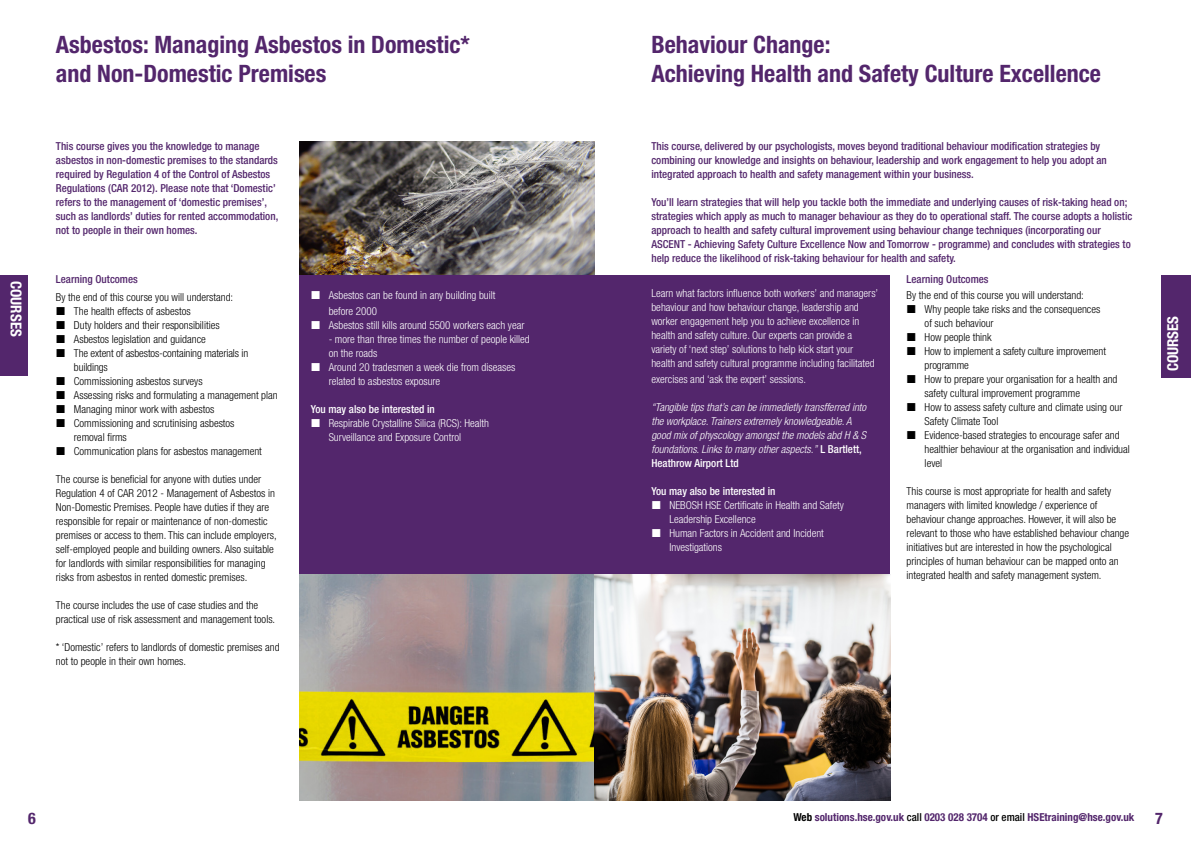
<style>
.page{position:relative;width:1191px;height:842px;background:#fff}
.page>*{position:absolute;margin:0;border:0;box-sizing:border-box;transform-origin:0 0}
.Course_Title{font:700 condensed 24px "Helvetica Neue LT Std";color:#53266c}
.t1{font:700 condensed 16px "Helvetica Neue LT Std";color:#53266c}
.t2{font:700 condensed 15px "Helvetica Neue LT Std";color:#fff}
.Course_Body_Text{font:300 condensed 11px/14px "Helvetica Neue LT Std";color:#000}
.Course_Body_Text_hea{font:500 condensed 11px/14px "Helvetica Neue LT Std";color:#53266c}
.Course_Body_Text-2{font:300 condensed 11px/14px "Helvetica Neue LT Std";color:#fff}
.Course_Body_Text-3{font:italic 300 condensed 11px/14px "Helvetica Neue LT Std";color:#fff}
.Course_Body_Text_hea-2{font:300 condensed 11px/14px "Helvetica Neue LT Std";color:#000}
.t3{font:700 condensed 11px "Helvetica Neue LT Std";color:#53266c}
.Course_Body_Text_hea-3{font:500 condensed 11px "Helvetica Neue LT Std";color:#fff}
.s1{font-weight:500;font-style:normal}
.s2{color:#000}
.s3{font-weight:500;color:#000}
</style>
<div class="page">
<div style="left:299px;top:275px;width:295px;height:300px;background:#53266c"></div>
<div style="left:594px;top:275px;width:296px;height:300px;background:#53266c"></div>
<img style="left:299px;top:142px;width:295px;height:133px">
<img style="left:299px;top:575px;width:591px;height:225px">
<div style="left:0;top:275px;width:28px;height:101px;background:#53266c"></div>
<div style="left:1161px;top:275px;width:30px;height:102px;background:#53266c"></div>
<p class="t2" style="left:25px;top:281px;width:57px;rotate:90deg">COURSES</p>
<p class="Course_Title" style="left:56px;top:30px;width:415px">Asbestos: Managing Asbestos in Domestic*</p>
<p class="Course_Title" style="left:56px;top:59px;width:272px">and Non-Domestic Premises</p>
<p class="Course_Body_Text_hea" style="left:56px;top:139px;width:224px">This course gives you the knowledge to manage asbestos in non-domestic premises to the standards required by Regulation 4 of the Control of Asbestos Regulations (CAR 2012). Please note that ‘Domestic’ refers to the management of ‘domestic premises’, such as landlords’ duties for rented accommodation, not to people in their own homes.</p>
<p class="Course_Body_Text_hea" style="left:56px;top:272px;width:83px">Learning Outcomes</p>
<p class="Course_Body_Text" style="left:56px;top:290px;width:179px">By the end of this course you will understand:</p>
<p class="Course_Body_Text" style="left:74px;top:304px;width:118px">The health effects of asbestos</p>
<p class="Course_Body_Text" style="left:74px;top:318px;width:147px">Duty holders and their responsibilities</p>
<p class="Course_Body_Text" style="left:74px;top:332px;width:133px">Asbestos legislation and guidance</p>
<p class="Course_Body_Text" style="left:74px;top:346px;width:176px">The extent of asbestos-containing materials in buildings</p>
<p class="Course_Body_Text" style="left:74px;top:374px;width:130px">Commissioning asbestos surveys</p>
<p class="Course_Body_Text" style="left:74px;top:388px;width:205px">Assessing risks and formulating a management plan</p>
<p class="Course_Body_Text" style="left:74px;top:402px;width:142px">Managing minor work with asbestos</p>
<p class="Course_Body_Text" style="left:74px;top:416px;width:162px">Commissioning and scrutinising asbestos removal firms</p>
<p class="Course_Body_Text" style="left:74px;top:444px;width:189px">Communication plans for asbestos management</p>
<p class="Course_Body_Text" style="left:56px;top:472px;width:222px">The course is beneficial for anyone with duties under Regulation 4 of CAR 2012 - Management of Asbestos in Non-Domestic Premises. People have duties if they are responsible for repair or maintenance of non-domestic premises or access to them. This can include employers, self-employed people and building owners. Also suitable for landlords with similar responsibilities for managing risks from asbestos in rented domestic premises.</p>
<p class="Course_Body_Text_hea-2" style="left:56px;top:598px;width:221px">The course includes the use of case studies and the practical use of risk assessment and management tools.</p>
<p class="Course_Body_Text" style="left:56px;top:640px;width:225px">* ‘Domestic’ refers to landlords of domestic premises and not to people in their own homes.</p>
<p class="Course_Body_Text-2" style="left:329px;top:287px;width:168px;line-height:16px">Asbestos can be found in any building built before 2000</p>
<p class="Course_Body_Text-2" style="left:329px;top:318px;width:197px">Asbestos still kills around 5500 workers each year</p>
<p class="Course_Body_Text-2" style="left:329px;top:332px;width:203px">- more than three times the number of people killed on the roads</p>
<p class="Course_Body_Text-2" style="left:329px;top:360px;width:188px">Around 20 tradesmen a week die from diseases related to asbestos exposure</p>
<p class="Course_Body_Text_hea-3" style="left:311px;top:402px;width:126px">You may also be interested in</p>
<p class="Course_Body_Text-2" style="left:329px;top:416px;width:162px">Respirable Crystalline Silica (RCS): Health<br>Surveillance and Exposure Control</p>
<p class="Course_Title" style="left:651px;top:30px;width:180px">Behaviour Change:</p>
<p class="Course_Title" style="left:651px;top:59px;width:451px">Achieving Health and Safety Culture Excellence</p>
<p class="Course_Body_Text_hea" style="left:651px;top:139px;width:457px">This course, delivered by our psychologists, moves beyond traditional behaviour modification strategies by combining our knowledge and insights on behaviour, leadership and work engagement to help you adopt an integrated approach to health and safety management within your business.</p>
<p class="Course_Body_Text_hea" style="left:651px;top:195px;width:482px">You’ll learn strategies that will help you tackle both the immediate and underlying causes of risk-taking head on; strategies which apply as much to manager behaviour as they do to operational staff. The course adopts a holistic approach to health and safety cultural improvement using behaviour change techniques (incorporating our ASCENT - Achieving Safety Culture Excellence Now and Tomorrow - programme) and concludes with strategies to help reduce the likelihood of risk-taking behaviour for health and safety.</p>
<p class="Course_Body_Text-2" style="left:651px;top:286px;width:228px">Learn what factors influence both workers’ and managers’ behaviour and how behaviour change, leadership and worker engagement help you to achieve excellence in health and safety culture. Our experts can provide a variety of ‘next step’ solutions to help kick start your health and safety cultural programme including facilitated</p>
<p class="Course_Body_Text-2" style="left:651px;top:372px;width:156px">exercises and ‘ask the expert’ sessions.</p>
<p class="Course_Body_Text-3" style="left:651px;top:400px;width:216px">“Tangible tips that’s can be immedietly transfferred into the workplace. Trainers extremely knowledgeable. A good mix of physcology amongst the models abd H &amp; S foundations. Links to many other aspects.” <span class="s1">L Bartlett, Heathrow Airport Ltd</span></p>
<p class="Course_Body_Text_hea-3" style="left:651px;top:484px;width:126px">You may also be interested in</p>
<p class="Course_Body_Text-2" style="left:669px;top:498px;width:176px">NEBOSH HSE Certificate in Health and Safety<br>Leadership Excellence</p>
<p class="Course_Body_Text-2" style="left:669px;top:526px;width:156px">Human Factors in Accident and Incident<br>Investigations</p>
<p class="Course_Body_Text_hea" style="left:906px;top:272px;width:83px">Learning Outcomes</p>
<p class="Course_Body_Text" style="left:906px;top:288px;width:179px">By the end of this course you will understand:</p>
<p class="Course_Body_Text" style="left:924px;top:302px;width:177px">Why people take risks and the consequences of such behaviour</p>
<p class="Course_Body_Text" style="left:924px;top:330px;width:68px">How people think</p>
<p class="Course_Body_Text" style="left:924px;top:344px;width:183px">How to implement a safety culture improvement programme</p>
<p class="Course_Body_Text" style="left:924px;top:372px;width:194px">How to prepare your organisation for a health and safety cultural improvement programme</p>
<p class="Course_Body_Text" style="left:924px;top:400px;width:199px">How to assess safety culture and climate using our<br>Safety Climate Tool</p>
<p class="Course_Body_Text" style="left:924px;top:428px;width:207px">Evidence-based strategies to encourage safer and healthier behaviour at the organisation and individual level</p>
<p class="Course_Body_Text" style="left:906px;top:484px;width:224px">This course is most appropriate for health and safety managers with limited knowledge / experience of behaviour change approaches. However, it will also be relevant to those who have established behaviour change initiatives but are interested in how the psychological principles of human behaviour can be mapped onto an integrated health and safety management system.</p>
<p class="t2" style="left:1163px;top:371px;width:57px;rotate:-90deg">COURSES</p>
<h2 class="t1" style="left:28px;top:809px;width:9px">6</h2>
<p class="t3" style="left:793px;top:810px;width:342px"><span class="s2">Web</span> solutions.hse.gov.uk <span class="s3">call</span> 0203 028 3704 <span class="s3">or email</span> HSEtraining@hse.gov.uk</p>
<h2 class="t1" style="left:1155px;top:809px;width:9px">7</h2>
</div>
